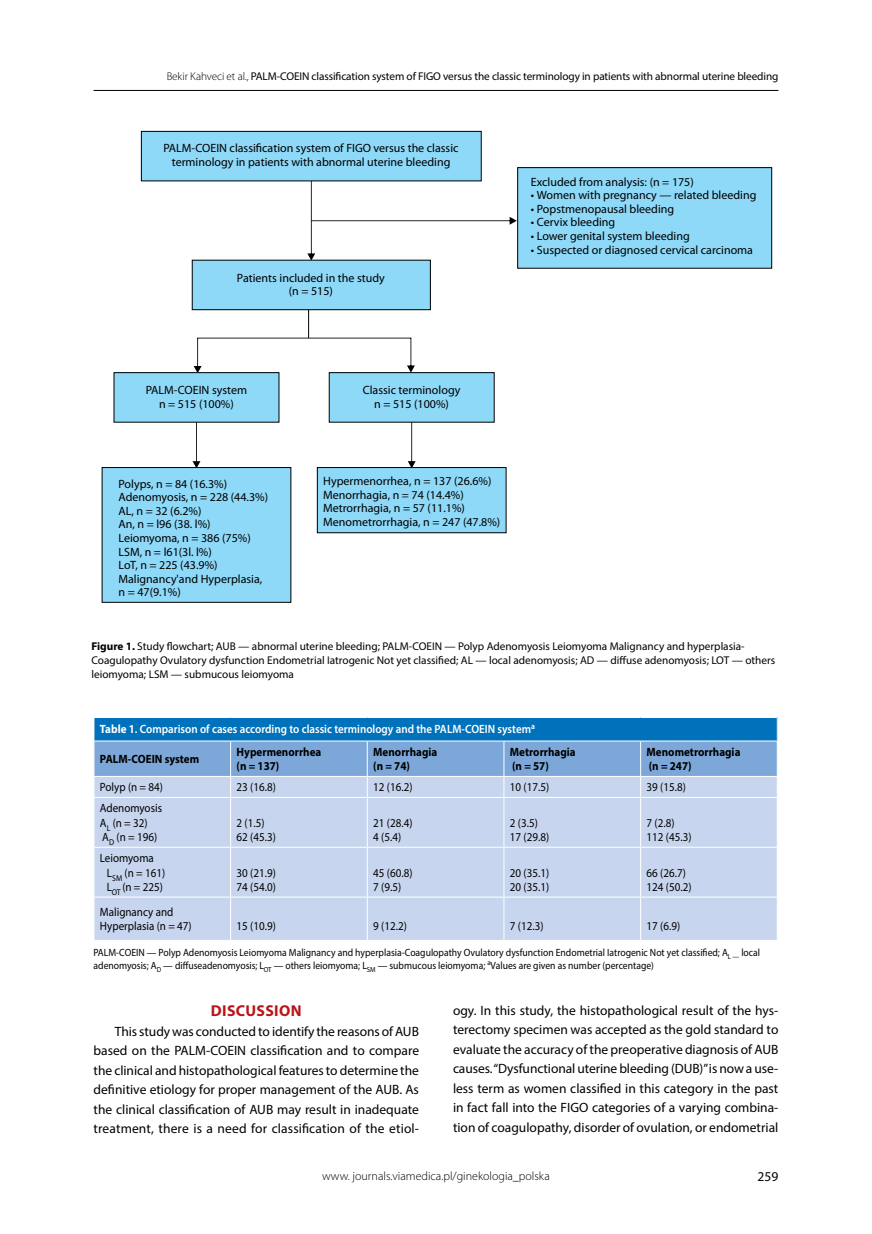
<style>
.page{position:relative;width:872px;height:1234px;background:#fff}
.page>*{position:absolute;margin:0;border:0;box-sizing:border-box;transform-origin:0 0}
.t1{font:700 15.75px "Myriad Pro";letter-spacing:.02em;color:#ba141a}
.t2{font:13.5px/19.5px "Myriad Pro";color:#000;text-align:justify}
.t3{font:12px/13.5px "Myriad Pro";color:#000;text-align:center}
.t4{font:12px/14.4px "Myriad Pro";color:#000;scale:.92 1}
.t5{font:700 12px/14.4px "Myriad Pro";color:#000;scale:.92 1}
.t6{font:600 12px "Myriad Pro";color:#fff;scale:.92 1}
.t7{font:300 12px "Myriad Pro";color:#000}
.t8{font:11.25px/14.2px "Myriad Pro";color:#000}
.t9{font:10.5px/12.6px "Myriad Pro";color:#000;scale:.92 1}
.s1{font-weight:300}
.s2{font-weight:700}
</style>
<div class="page">
<hr style="left:94px;top:90px;width:684px;height:1px;background:#000">
<div style="left:95px;top:798px;width:682px;height:141px;background:#c7d6ee"></div>
<svg style="left:94px;top:717px;width:684px;height:79px;background:#6fa5d6"></svg>
<hr style="left:231px;top:717px;width:136px;height:1px;background:#fff">
<hr style="left:367px;top:717px;width:137px;height:1px;background:#fff">
<hr style="left:504px;top:717px;width:136px;height:1px;background:#fff">
<hr style="left:640px;top:717px;width:137px;height:1px;background:#fff">
<hr style="left:94px;top:740px;width:137px;height:1px;background:#fff">
<hr style="left:231px;top:740px;width:136px;height:1px;background:#fff">
<hr style="left:367px;top:740px;width:137px;height:1px;background:#fff">
<hr style="left:504px;top:740px;width:136px;height:1px;background:#fff">
<hr style="left:640px;top:740px;width:137px;height:1px;background:#fff">
<hr style="left:230px;top:797px;width:1px;height:49px;background:#fff">
<hr style="left:367px;top:797px;width:1px;height:49px;background:#fff">
<hr style="left:503px;top:797px;width:1px;height:49px;background:#fff">
<hr style="left:640px;top:797px;width:1px;height:49px;background:#fff">
<hr style="left:94px;top:846px;width:137px;height:1px;background:#fff">
<hr style="left:231px;top:846px;width:136px;height:1px;background:#fff">
<hr style="left:230px;top:847px;width:1px;height:49px;background:#fff">
<hr style="left:367px;top:846px;width:137px;height:1px;background:#fff">
<hr style="left:367px;top:847px;width:1px;height:49px;background:#fff">
<hr style="left:504px;top:846px;width:136px;height:1px;background:#fff">
<hr style="left:503px;top:847px;width:1px;height:49px;background:#fff">
<hr style="left:640px;top:846px;width:137px;height:1px;background:#fff">
<hr style="left:640px;top:847px;width:1px;height:49px;background:#fff">
<hr style="left:94px;top:896px;width:137px;height:1px;background:#fff">
<hr style="left:231px;top:896px;width:136px;height:1px;background:#fff">
<hr style="left:230px;top:897px;width:1px;height:42px;background:#fff">
<hr style="left:367px;top:896px;width:137px;height:1px;background:#fff">
<hr style="left:367px;top:897px;width:1px;height:42px;background:#fff">
<hr style="left:504px;top:896px;width:136px;height:1px;background:#fff">
<hr style="left:503px;top:897px;width:1px;height:42px;background:#fff">
<hr style="left:640px;top:896px;width:137px;height:1px;background:#fff">
<hr style="left:640px;top:897px;width:1px;height:42px;background:#fff">
<div style="left:317px;top:467px;width:189px;height:65px;background:#8ed8f8"></div>
<div style="left:317px;top:467px;width:189px;height:66px;border:1px solid #000"></div>
<div style="left:141px;top:131px;width:340px;height:50px;background:#8ed8f8"></div>
<div style="left:141px;top:131px;width:340px;height:50px;border:1px solid #000"></div>
<svg style="left:307px;top:181px;width:210px;height:79px"></svg>
<div style="left:517px;top:167px;width:254px;height:101px;background:#8ed8f8"></div>
<div style="left:517px;top:167px;width:255px;height:101px;border:1px solid #000"></div>
<div style="left:192px;top:260px;width:238px;height:49px;background:#8ed8f8"></div>
<svg style="left:194px;top:309px;width:221px;height:64px"></svg>
<div style="left:114px;top:372px;width:165px;height:50px;background:#8ed8f8"></div>
<div style="left:114px;top:372px;width:165px;height:50px;border:1px solid #000"></div>
<div style="left:329px;top:372px;width:165px;height:50px;background:#8ed8f8"></div>
<div style="left:329px;top:372px;width:165px;height:50px;border:1px solid #000"></div>
<svg style="left:192px;top:422px;width:8px;height:45px"></svg>
<svg style="left:408px;top:422px;width:8px;height:46px"></svg>
<div style="left:102px;top:467px;width:189px;height:135px;background:#8ed8f8"></div>
<p class="t8" style="left:167px;top:69px;width:613px"><span class="s1">Bekir Kahveci et al.,</span> PALM-COEIN classification system of FIGO versus the classic terminology in patients with abnormal uterine bleeding</p>
<p class="t3" style="left:163px;top:142px;width:296px">PALM-COEIN classification system of FIGO versus the classic terminology in patients with abnormal uterine bleeding</p>
<p class="t3" style="left:237px;top:271px;width:149px">Patients included in the study (n = 515)</p>
<p class="t3" style="left:531px;top:175px;width:164px">Excluded from analysis: (n = 175)</p>
<p class="t3" style="left:531px;top:189px;width:227px">• Women with pregnancy — related bleeding</p>
<p class="t3" style="left:531px;top:202px;width:145px">• Popstmenopausal bleeding</p>
<p class="t3" style="left:531px;top:216px;width:86px">• Cervix bleeding</p>
<p class="t3" style="left:531px;top:229px;width:160px">• Lower genital system bleeding</p>
<p class="t3" style="left:531px;top:243px;width:224px">• Suspected or diagnosed cervical carcinoma</p>
<p class="t3" style="left:146px;top:383px;width:103px">PALM-COEIN system n = 515 (100%)</p>
<p class="t3" style="left:363px;top:383px;width:99px">Classic terminology n = 515 (100%)</p>
<p class="t3" style="left:118px;top:477px;width:151px;text-align:left">Polyps, n = 84 (16.3%)<br>Adenomyosis, n = 228 (44.3%)<br>AL, n = 32 (6.2%)<br>An, n = l96 (38. l%)<br>Leiomyoma, n = 386 (75%)<br>LSM, n = l61(3l. l%)<br>LoT, n = 225 (43.9%)<br>Malignancy' and Hyperplasia, n = 47(9.1%)</p>
<p class="t3" style="left:323px;top:474px;width:179px;text-align:left">Hypermenorrhea, n = 137 (26.6%)<br>Menorrhagia, n = 74 (14.4%)<br>Metrorrhagia, n = 57 (11.1%)<br>Menometrorrhagia, n = 247 (47.8%)</p>
<p class="t8" style="left:91px;top:638px;width:685px"><span class="s2">Figure 1.</span> Study flowchart; AUB — abnormal uterine bleeding; PALM-COEIN — Polyp Adenomyosis Leiomyoma Malignancy and hyperplasia-<br>Coagulopathy Ovulatory dysfunction Endometrial Iatrogenic Not yet classified; AL — local adenomyosis; AD — diffuse adenomyosis; LOT — others leiomyoma; LSM — submucous leiomyoma</p>
<p class="t6" style="left:100px;top:720px;width:474px"><span class="s2">Table 1</span>. Comparison of cases according to classic terminology and the PALM-COEIN system<sup>a</sup></p>
<p class="t5" style="left:100px;top:751px;width:109px">PALM-COEIN system</p>
<p class="t5" style="left:237px;top:744px;width:94px">Hypermenorrhea (n = 137)</p>
<p class="t5" style="left:373px;top:744px;width:71px">Menorrhagia (n = 74)</p>
<p class="t5" style="left:510px;top:744px;width:73px">Metrorrhagia (n = 57)</p>
<p class="t5" style="left:646px;top:744px;width:104px">Menometrorrhagia (n = 247)</p>
<p class="t4" style="left:100px;top:779px;width:70px">Polyp (n = 84)</p>
<p class="t4" style="left:237px;top:779px;width:44px">23 (16.8)</p>
<p class="t4" style="left:373px;top:779px;width:44px">12 (16.2)</p>
<p class="t4" style="left:510px;top:779px;width:44px">10 (17.5)</p>
<p class="t4" style="left:646px;top:779px;width:44px">39 (15.8)</p>
<p class="t4" style="left:100px;top:800px;width:69px">Adenomyosis<br>A<sub>L</sub> (n = 32)<br>A<sub>D</sub> (n = 196)</p>
<p class="t4" style="left:237px;top:815px;width:44px">2 (1.5)<br>62 (45.3)</p>
<p class="t4" style="left:373px;top:815px;width:44px">21 (28.4)<br>4 (5.4)</p>
<p class="t4" style="left:510px;top:815px;width:44px">2 (3.5)<br>17 (29.8)</p>
<p class="t4" style="left:646px;top:815px;width:50px">7 (2.8)<br>112 (45.3)</p>
<p class="t4" style="left:107px;top:850px;width:65px;text-indent:-7px">Leiomyoma<br>L<sub>SM</sub> (n = 161)<br>L<sub>OT</sub> (n = 225)</p>
<p class="t4" style="left:237px;top:865px;width:44px">30 (21.9)<br>74 (54.0)</p>
<p class="t4" style="left:373px;top:865px;width:44px">45 (60.8)<br>7 (9.5)</p>
<p class="t4" style="left:510px;top:865px;width:44px">20 (35.1)<br>20 (35.1)</p>
<p class="t4" style="left:646px;top:865px;width:50px">66 (26.7)<br>124 (50.2)</p>
<p class="t4" style="left:100px;top:904px;width:101px">Malignancy and<br>Hyperplasia (n = 47)</p>
<p class="t4" style="left:237px;top:918px;width:44px">15 (10.9)</p>
<p class="t4" style="left:373px;top:918px;width:38px">9 (12.2)</p>
<p class="t4" style="left:510px;top:918px;width:38px">7 (12.3)</p>
<p class="t4" style="left:646px;top:918px;width:38px">17 (6.9)</p>
<p class="t9" style="left:94px;top:945px;width:726px">PALM-COEIN — Polyp Adenomyosis Leiomyoma Malignancy and hyperplasia-Coagulopathy Ovulatory dysfunction Endometrial Iatrogenic Not yet classified; A<sub>L</sub> <sub>—</sub> local adenomyosis; A<sub>D</sub> — diffuseadenomyosis; L<sub>OT</sub> — others leiomyoma; L<sub>SM</sub> — submucous leiomyoma; <sup>a</sup>Values are given as number (percentage)</p>
<p class="t1" style="left:211px;top:1000px;width:92px">DISCUSSION</p>
<p class="t2" style="left:94px;top:1021px;width:327px;text-indent:21px">This study was conducted to identify the reasons of AUB based on the PALM-COEIN classification and to compare the clinical and histopathological features to determine the definitive etiology for proper management of the AUB. As the clinical classification of AUB may result in inadequate treatment, there is a need for classification of the etiol-</p>
<p class="t2" style="left:453px;top:999px;width:327px">ogy. In this study, the histopathological result of the hys&shy;terectomy specimen was accepted as the gold standard to evaluate the accuracy of the preoperative diagnosis of AUB causes. “Dysfunctional uterine bleeding (DUB)” is now a use&shy;less term as women classified in this category in the past in fact fall into the FIGO categories of a varying combina&shy;tion of coagulopathy, disorder of ovulation, or endometrial</p>
<p class="t7" style="left:322px;top:1169px;width:229px">www. journals.viamedica.pl/ginekologia_polska</p>
<p class="t2" style="left:757px;top:1166px;width:22px">259</p>
</div>
